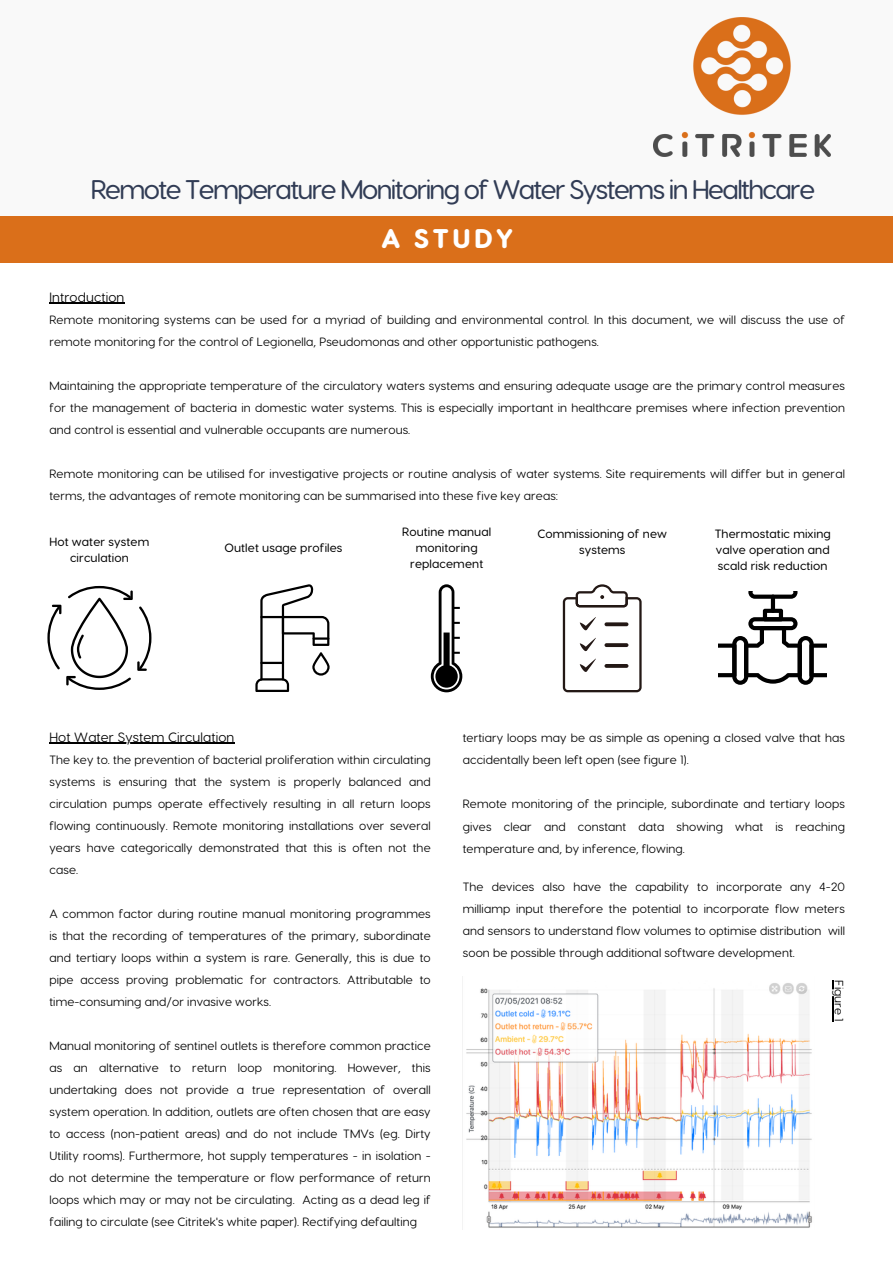
<style>
.page{position:relative;width:893px;height:1264px;background:#fff}
.page>*{position:absolute;margin:0;border:0;box-sizing:border-box;transform-origin:0 0}
.t1{font:500 27px "Visby Round CF";letter-spacing:-.06em;color:#313c55}
.t2{font:800 27px "Visby Round CF";letter-spacing:.11em;color:#fff}
.t3{font:13.5px "Visby Round CF";letter-spacing:.01em;color:#000}
.t4{font:12px/22px "Visby Round CF";letter-spacing:.01em;color:#000;text-align:justify}
.t5{font:500 12px/16px "Visby Round CF";letter-spacing:.01em;color:#000;text-align:center}
</style>
<div class="page">
<div style="left:0;top:197px;width:892px;height:65px;background:#da6f1a"></div>
<div style="left:0;top:0;width:892px;height:216px;background:#f9f9f9"></div>
<img style="left:654px;top:18px;width:176px;height:138px">
<svg style="left:47px;top:586px;width:104px;height:104px"></svg>
<svg style="left:431px;top:584px;width:31px;height:108px"></svg>
<svg style="left:562px;top:584px;width:79px;height:108px"></svg>
<svg style="left:604px;top:664px;width:24px;height:4px"></svg>
<svg style="left:718px;top:608px;width:108px;height:76px"></svg>
<div style="left:770px;top:594px;width:5px;height:19px;background:#000;border-radius:2px"></div>
<svg style="left:748px;top:591px;width:49px;height:7px"></svg>
<svg style="left:255px;top:584px;width:74px;height:108px"></svg>
<hr style="left:260px;top:616px;width:24px;height:2px;background:#000">
<img style="left:462px;top:976px;width:350px;height:253px">
<hr style="left:49px;top:303px;width:75px;height:1px;background:#000">
<hr style="left:49px;top:742px;width:185px;height:1px;background:#000">
<hr style="left:832px;top:980px;width:1px;height:41px;background:#000">
<h2 class="t1" style="left:91px;top:177px;width:725px">Remote Temperature Monitoring of Water Systems in Healthcare</h2>
<p class="t2" style="left:381px;top:226px;width:134px">A STUDY</p>
<h1 class="t3" style="left:49px;top:291px;width:76px">Introduction</h1>
<p class="t4" style="left:49px;top:309px;width:797px">Remote monitoring systems can be used for a myriad of building and environmental control. In this document, we will discuss the use of remote monitoring for the control of Legionella, Pseudomonas and other opportunistic pathogens.</p>
<p class="t4" style="left:49px;top:375px;width:797px">Maintaining the appropriate temperature of the circulatory waters systems and ensuring adequate usage are the primary control measures for the management of bacteria in domestic water systems. This is especially important in healthcare premises where infection prevention and control is essential and vulnerable occupants are numerous.</p>
<p class="t4" style="left:49px;top:463px;width:797px">Remote monitoring can be utilised for investigative projects or routine analysis of water systems. Site requirements will differ but in general terms, the advantages of remote monitoring can be summarised into these five key areas:</p>
<p class="t5" style="left:714px;top:526px;width:118px;text-align:justify">Thermostatic mixing valve operation and scald risk reduction</p>
<p class="t5" style="left:402px;top:524px;width:91px">Routine manual monitoring replacement</p>
<h3 class="t5" style="left:537px;top:526px;width:131px">Commissioning of new systems</h3>
<p class="t5" style="left:49px;top:534px;width:101px">Hot water system circulation</p>
<h3 class="t5" style="left:224px;top:540px;width:120px">Outlet usage profiles</h3>
<h3 class="t3" style="left:49px;top:731px;width:186px">Hot Water System Circulation</h3>
<h3 class="t4" style="left:49px;top:749px;width:383px">The key to. the prevention of bacterial proliferation within circulating systems is ensuring that the system is properly balanced and circulation pumps operate effectively resulting in all return loops flowing continuously. Remote monitoring installations over several years have categorically demonstrated that this is often not the case.</h3>
<p class="t4" style="left:49px;top:903px;width:383px">A common factor during routine manual monitoring programmes is that the recording of temperatures of the primary, subordinate and tertiary loops within a system is rare. Generally, this is due to pipe access proving problematic for contractors. Attributable to time-consuming and/or invasive works.</p>
<p class="t4" style="left:49px;top:1035px;width:383px">Manual monitoring of sentinel outlets is therefore common practice as an alternative to return loop monitoring. However, this undertaking does not provide a true representation of overall system operation. In addition, outlets are often chosen that are easy to access (non-patient areas) and do not include TMVs (eg. Dirty Utility rooms). Furthermore, hot supply temperatures - in isolation - do not determine the temperature or flow performance of return loops which may or may not be circulating. Acting as a dead leg if failing to circulate (see Citritek's white paper). Rectifying defaulting</p>
<h3 class="t4" style="left:462px;top:727px;width:383px">tertiary loops may be as simple as opening a closed valve that has accidentally been left open (see figure 1).</h3>
<p class="t4" style="left:462px;top:793px;width:383px">Remote monitoring of the principle, subordinate and tertiary loops gives clear and constant data showing what is reaching temperature and, by inference, flowing.</p>
<p class="t4" style="left:462px;top:875px;width:383px">The devices also have the capability to incorporate any 4-20 milliamp input therefore the potential to incorporate flow meters and sensors to understand flow volumes to optimise distribution will soon be possible through additional software development.</p>
<p class="t4" style="left:849px;top:980px;width:43px;rotate:90deg">Figure 1</p>
</div>
